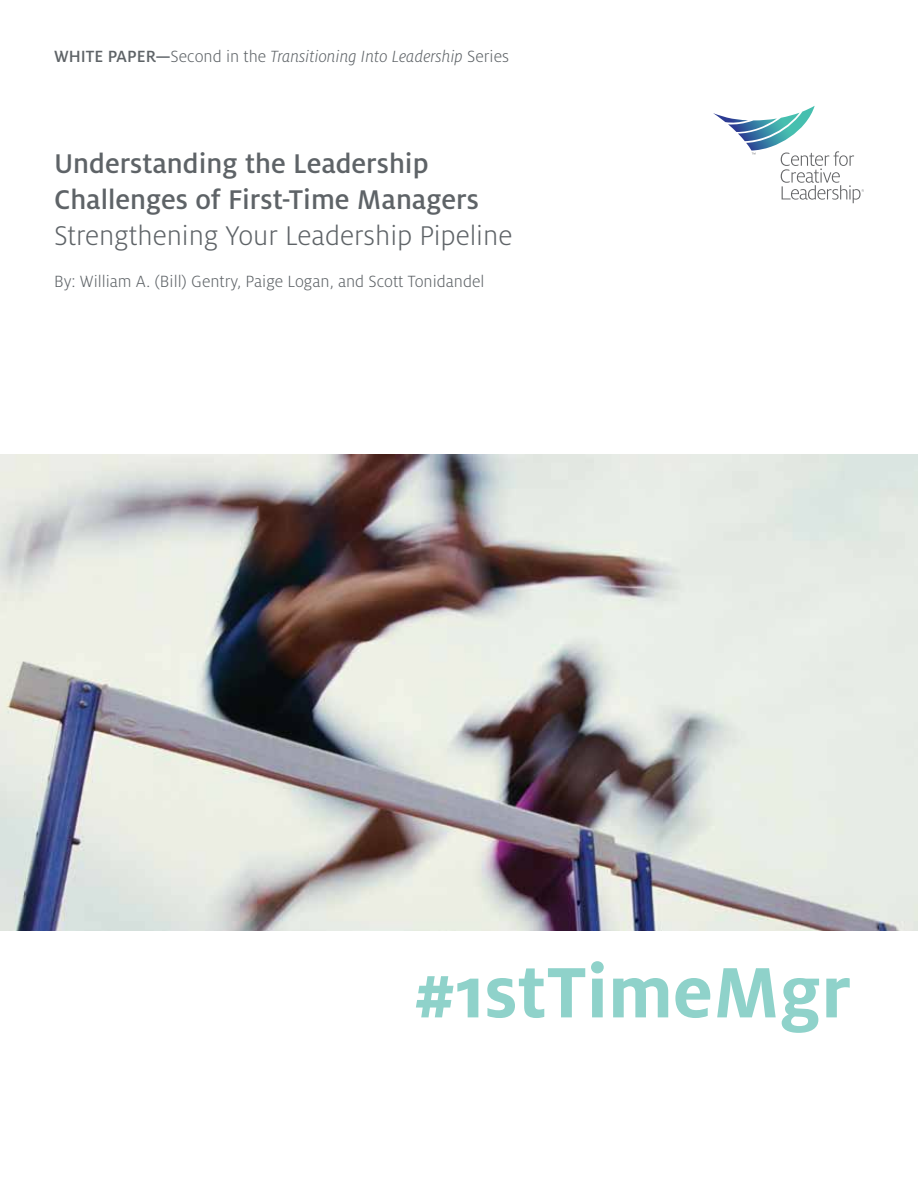
<style>
.page{position:relative;width:918px;height:1188px;background:#fff}
.page>*{position:absolute;margin:0;border:0;box-sizing:border-box;transform-origin:0 0}
.t1{font:700 78.9px "Milo Pro";color:#8fd2ca}
.t2{font:500 30px/36px "Milo Pro";color:#5e6367}
.t3{font:300 30px "Milo Pro";color:#5e6367}
.t4{font:italic 300 18px "Milo Pro";color:#5e6367}
.t5{font:300 18px "Milo Pro";color:#5e6367}
.s1{font-weight:500;font-style:normal}
.s2{font-style:normal}
</style>
<div class="page">
<svg style="left:713px;top:106px;width:151px;height:97px"></svg>
<img style="left:0;top:455px;width:918px;height:476px">
<p class="t4" style="left:54px;top:46px;width:456px"><span class="s1">WHITE PAPER—</span><span class="s2">Second in the</span> Transitioning Into Leadership <span class="s2">Series</span></p>
<p class="t2" style="left:54px;top:146px;width:427px">Understanding the Leadership<br>Challenges of First-Time Managers</p>
<p class="t3" style="left:54px;top:219px;width:460px">Strengthening Your Leadership Pipeline</p>
<p class="t5" style="left:54px;top:272px;width:432px">By: William A. (Bill) Gentry, Paige Logan, and Scott Tonidandel</p>
<h1 class="t1" style="left:414px;top:948px;width:438px">#1stTimeMgr</h1>
</div>
